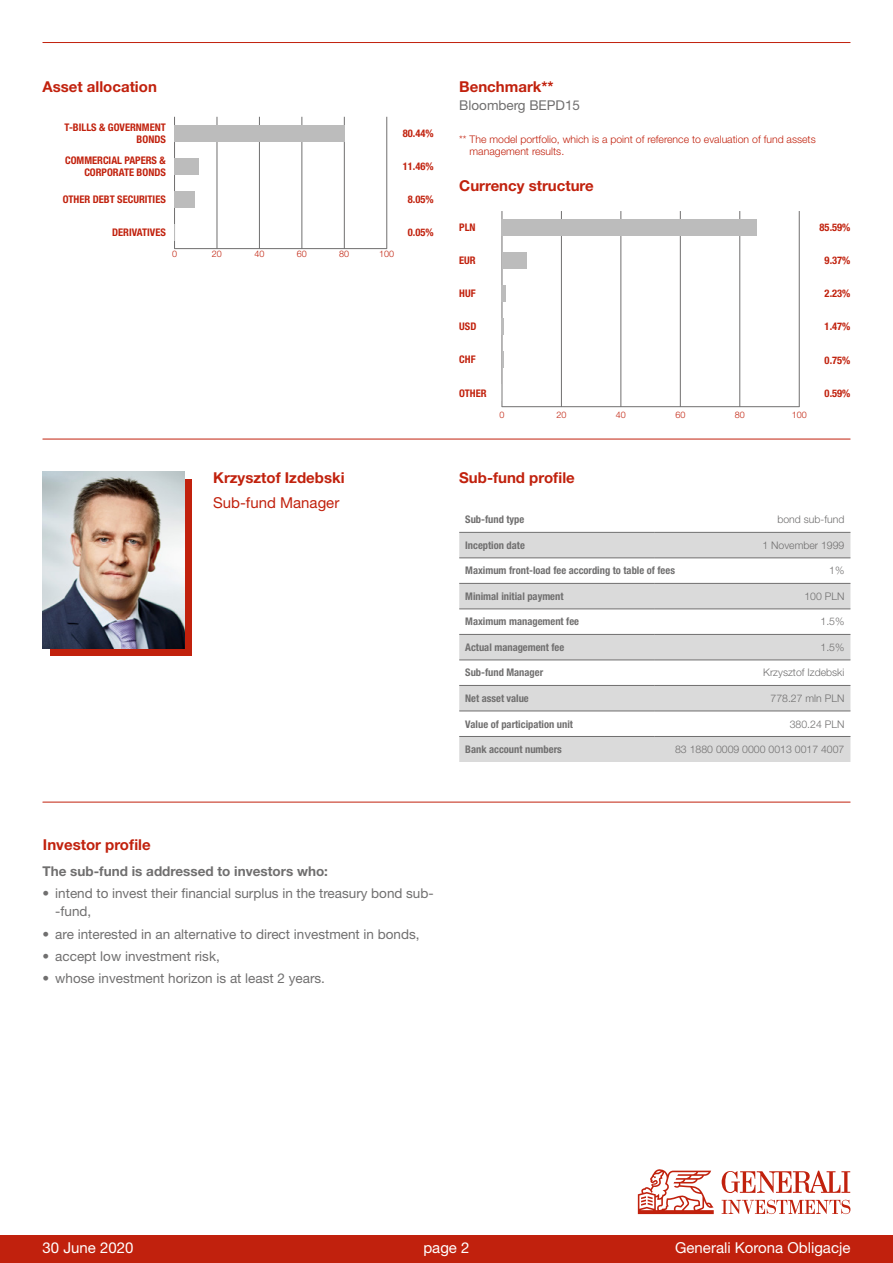
<style>
.page{position:relative;width:893px;height:1263px;background:#fff}
.page>*{position:absolute;margin:0;border:0;box-sizing:border-box;transform-origin:0 0}
.t1{font:700 15px "Helvetica Neue LT Pro";color:#c1210d}
.t2{font:15px "Helvetica Neue LT Pro";color:#fff}
.t3{font:15px "Helvetica Neue LT Pro";color:#c1210d}
.t4{font:13.5px/18px "Helvetica Neue LT Pro";color:#706f6f}
.t5{font:700 13.5px "Helvetica Neue LT Pro";color:#706f6f}
.t6{font:700 condensed 10.5px "Helvetica Neue LT Pro";color:#706f6f}
.t7{font:700 condensed 10.5px/12.6px "Helvetica Neue LT Pro";color:#c1210d;text-align:right}
.t8{font:300 10.5px "Helvetica Neue LT Pro";color:#706f6f}
.t9{font:300 10.5px/12.6px "Helvetica Neue LT Pro";color:#c1210d}
.t10{font:300 9px "Helvetica Neue LT Pro";color:#c1210d}
</style>
<div class="page">
<hr style="left:43px;top:42px;width:807px;height:1px;background:#c1210d">
<hr style="left:43px;top:439px;width:807px;height:1px;background:#c1210d">
<hr style="left:43px;top:802px;width:807px;height:1px;background:#c1210d">
<svg style="left:459px;top:531px;width:391px;height:1px"></svg>
<svg style="left:459px;top:533px;width:391px;height:229px;fill:#dadada"></svg>
<hr style="left:459px;top:532px;width:196px;height:1px;background:#706f6f">
<hr style="left:655px;top:532px;width:195px;height:1px;background:#706f6f">
<hr style="left:459px;top:558px;width:196px;height:1px;background:#706f6f">
<hr style="left:655px;top:558px;width:195px;height:1px;background:#706f6f">
<hr style="left:459px;top:583px;width:196px;height:1px;background:#706f6f">
<hr style="left:655px;top:583px;width:195px;height:1px;background:#706f6f">
<hr style="left:459px;top:609px;width:196px;height:1px;background:#706f6f">
<hr style="left:655px;top:609px;width:195px;height:1px;background:#706f6f">
<hr style="left:459px;top:634px;width:196px;height:1px;background:#706f6f">
<hr style="left:655px;top:634px;width:195px;height:1px;background:#706f6f">
<hr style="left:459px;top:660px;width:196px;height:1px;background:#706f6f">
<hr style="left:655px;top:660px;width:195px;height:1px;background:#706f6f">
<hr style="left:459px;top:685px;width:196px;height:1px;background:#706f6f">
<hr style="left:655px;top:685px;width:195px;height:1px;background:#706f6f">
<hr style="left:459px;top:711px;width:196px;height:1px;background:#706f6f">
<hr style="left:655px;top:711px;width:195px;height:1px;background:#706f6f">
<hr style="left:459px;top:736px;width:196px;height:1px;background:#706f6f">
<hr style="left:655px;top:736px;width:195px;height:1px;background:#706f6f">
<div style="left:50px;top:479px;width:142px;height:177px;background:#c1210d"></div>
<img style="left:43px;top:472px;width:141px;height:176px">
<hr style="left:217px;top:117px;width:1px;height:132px;background:#706f6f">
<hr style="left:259px;top:117px;width:1px;height:132px;background:#706f6f">
<hr style="left:302px;top:117px;width:1px;height:132px;background:#706f6f">
<hr style="left:344px;top:117px;width:1px;height:132px;background:#706f6f">
<hr style="left:386px;top:117px;width:1px;height:132px;background:#706f6f">
<hr style="left:174px;top:117px;width:1px;height:132px;background:#706f6f">
<div style="left:174px;top:125px;width:171px;height:17px;background:#bcbcbc"></div>
<div style="left:174px;top:158px;width:25px;height:17px;background:#bcbcbc"></div>
<div style="left:174px;top:191px;width:21px;height:17px;background:#bcbcbc"></div>
<hr style="left:174px;top:248px;width:213px;height:1px;background:#706f6f">
<hr style="left:561px;top:211px;width:1px;height:196px;background:#706f6f">
<hr style="left:621px;top:211px;width:1px;height:196px;background:#706f6f">
<hr style="left:680px;top:211px;width:1px;height:196px;background:#706f6f">
<hr style="left:739px;top:211px;width:1px;height:196px;background:#706f6f">
<hr style="left:799px;top:211px;width:1px;height:196px;background:#706f6f">
<hr style="left:502px;top:211px;width:1px;height:196px;background:#706f6f">
<div style="left:502px;top:219px;width:255px;height:17px;background:#bcbcbc"></div>
<div style="left:502px;top:252px;width:24px;height:17px;background:#bcbcbc"></div>
<hr style="left:502px;top:285px;width:4px;height:17px;background:#bcbcbc">
<svg style="left:502px;top:318px;width:2px;height:17px"></svg>
<svg style="left:502px;top:351px;width:2px;height:17px"></svg>
<svg style="left:502px;top:385px;width:1px;height:16px"></svg>
<hr style="left:502px;top:406px;width:297px;height:1px;background:#706f6f">
<div style="left:0;top:1235px;width:893px;height:28px;background:#c1210d"></div>
<svg style="left:638px;top:1169px;width:76px;height:45px"></svg>
<svg style="left:722px;top:1200px;width:128px;height:14px"></svg>
<svg style="left:722px;top:1171px;width:128px;height:22px"></svg>
<p class="t1" style="left:43px;top:77px;width:116px">Asset allocation</p>
<p class="t7" style="left:65px;top:121px;width:103px">T-BILLS &amp; GOVERNMENT<br>BONDS</p>
<p class="t7" style="left:65px;top:154px;width:102px">COMMERCIAL PAPERS &amp;<br>CORPORATE BONDS</p>
<p class="t7" style="left:63px;top:193px;width:104px">OTHER DEBT SECURITIES</p>
<p class="t7" style="left:112px;top:226px;width:55px">DERIVATIVES</p>
<p class="t10" style="left:172px;top:248px;width:7px">0</p>
<p class="t10" style="left:212px;top:248px;width:12px">20</p>
<p class="t10" style="left:254px;top:248px;width:12px">40</p>
<p class="t10" style="left:297px;top:248px;width:12px">60</p>
<p class="t10" style="left:339px;top:248px;width:12px">80</p>
<p class="t10" style="left:379px;top:248px;width:17px">100</p>
<p class="t7" style="left:403px;top:127px;width:32px">80.44%</p>
<p class="t7" style="left:403px;top:160px;width:32px">11.46%</p>
<p class="t7" style="left:408px;top:193px;width:27px">8.05%</p>
<p class="t7" style="left:408px;top:226px;width:27px">0.05%</p>
<p class="t1" style="left:213px;top:468px;width:133px">Krzysztof Izdebski</p>
<p class="t3" style="left:213px;top:493px;width:128px">Sub-fund Manager</p>
<p class="t1" style="left:459px;top:77px;width:96px">Benchmark**</p>
<p class="t4" style="left:459px;top:96px;width:122px">Bloomberg BEPD15</p>
<p class="t9" style="left:470px;top:133px;width:348px;text-indent:-10px">** The model portfolio, which is a point of reference to evaluation of fund assets management results.</p>
<p class="t1" style="left:459px;top:176px;width:136px">Currency structure</p>
<p class="t7" style="left:459px;top:221px;width:18px">PLN</p>
<p class="t7" style="left:459px;top:254px;width:18px">EUR</p>
<p class="t7" style="left:459px;top:287px;width:18px">HUF</p>
<p class="t7" style="left:459px;top:320px;width:19px">USD</p>
<p class="t7" style="left:459px;top:353px;width:18px">CHF</p>
<p class="t7" style="left:459px;top:387px;width:29px">OTHER</p>
<p class="t10" style="left:499px;top:410px;width:7px">0</p>
<p class="t10" style="left:556px;top:410px;width:12px">20</p>
<p class="t10" style="left:616px;top:410px;width:12px">40</p>
<p class="t10" style="left:675px;top:410px;width:12px">60</p>
<p class="t10" style="left:735px;top:410px;width:12px">80</p>
<p class="t10" style="left:792px;top:410px;width:17px">100</p>
<p class="t7" style="left:820px;top:221px;width:32px">85.59%</p>
<p class="t7" style="left:825px;top:254px;width:27px">9.37%</p>
<p class="t7" style="left:825px;top:287px;width:27px">2.23%</p>
<p class="t7" style="left:825px;top:320px;width:27px">1.47%</p>
<p class="t7" style="left:825px;top:354px;width:27px">0.75%</p>
<p class="t7" style="left:825px;top:387px;width:27px">0.59%</p>
<p class="t1" style="left:459px;top:468px;width:117px">Sub-fund profile</p>
<p class="t6" style="left:465px;top:513px;width:61px">Sub-fund type</p>
<p class="t8" style="left:777px;top:513px;width:69px">bond sub-fund</p>
<p class="t6" style="left:465px;top:539px;width:61px">Inception date</p>
<p class="t8" style="left:762px;top:539px;width:84px">1 November 1999</p>
<p class="t6" style="left:465px;top:564px;width:211px">Maximum front-load fee according to table of fees</p>
<p class="t8" style="left:829px;top:564px;width:17px">1%</p>
<p class="t6" style="left:465px;top:590px;width:100px">Minimal initial payment</p>
<p class="t8" style="left:804px;top:590px;width:42px">100 PLN</p>
<p class="t6" style="left:465px;top:615px;width:115px">Maximum management fee</p>
<p class="t8" style="left:820px;top:615px;width:25px">1.5%</p>
<p class="t6" style="left:465px;top:641px;width:101px">Actual management fee</p>
<p class="t8" style="left:820px;top:641px;width:25px">1.5%</p>
<p class="t6" style="left:465px;top:666px;width:79px">Sub-fund Manager</p>
<p class="t8" style="left:763px;top:666px;width:83px">Krzysztof Izdebski</p>
<p class="t6" style="left:465px;top:692px;width:65px">Net asset value</p>
<p class="t8" style="left:770px;top:692px;width:75px">778.27 mln PLN</p>
<p class="t6" style="left:465px;top:717px;width:109px">Value of participation unit</p>
<p class="t8" style="left:790px;top:717px;width:56px">380.24 PLN</p>
<p class="t6" style="left:465px;top:743px;width:98px">Bank account numbers</p>
<p class="t8" style="left:675px;top:743px;width:171px">83 1880 0009 0000 0013 0017 4007</p>
<p class="t1" style="left:43px;top:835px;width:109px">Investor profile</p>
<p class="t5" style="left:43px;top:863px;width:287px">The sub-fund is addressed to investors who:</p>
<p class="t4" style="left:55px;top:884px;width:380px;text-indent:-13px">• intend to invest their financial surplus in the treasury bond sub--fund,</p>
<p class="t4" style="left:43px;top:924px;width:379px">• are interested in an alternative to direct investment in bonds,</p>
<p class="t4" style="left:43px;top:947px;width:179px">• accept low investment risk,</p>
<p class="t4" style="left:43px;top:969px;width:284px">• whose investment horizon is at least 2 years.</p>
<p class="t2" style="left:43px;top:1238px;width:92px">30 June 2020</p>
<p class="t2" style="left:423px;top:1238px;width:48px">page 2</p>
<p class="t2" style="left:675px;top:1238px;width:177px">Generali Korona Obligacje</p>
</div>
